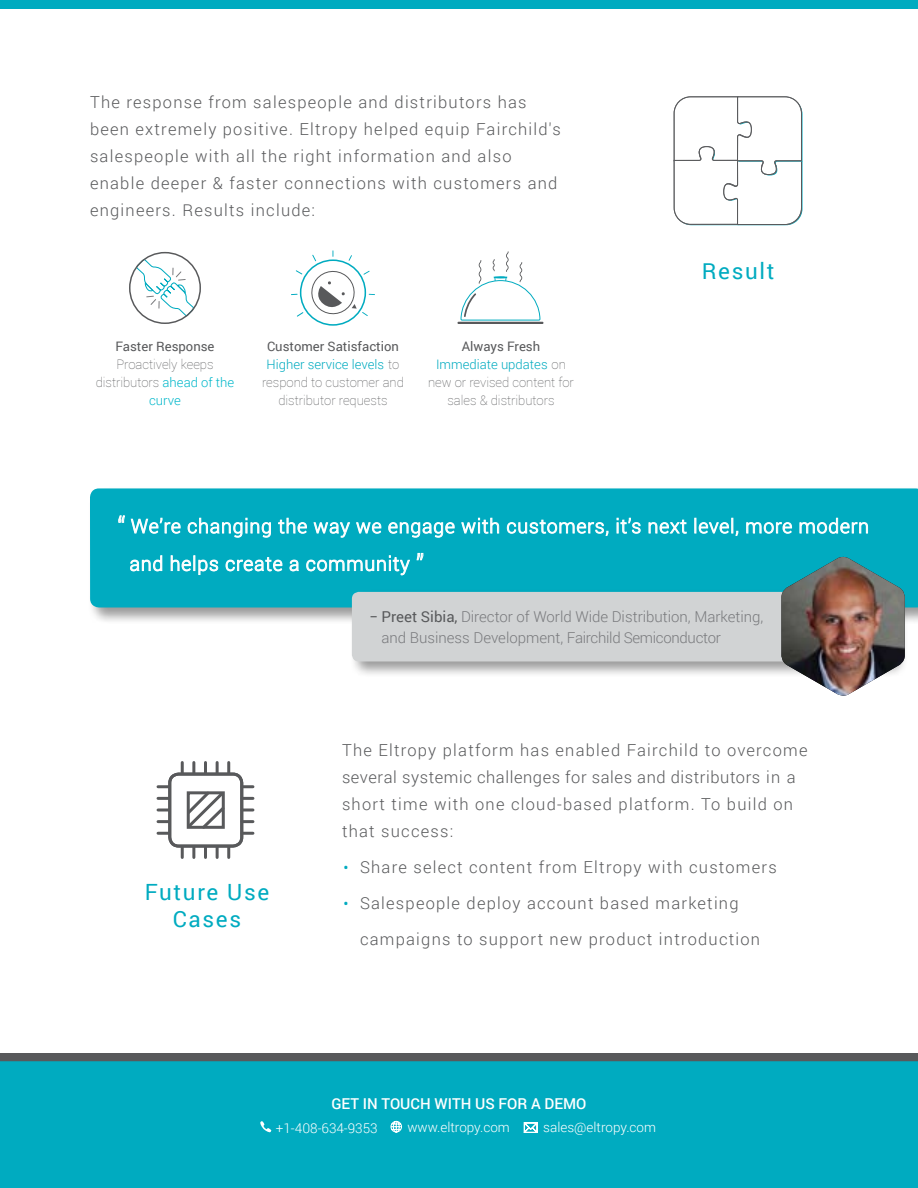
<style>
.page{position:relative;width:918px;height:1188px;background:#fff}
.page>*{position:absolute;margin:0;border:0;box-sizing:border-box;transform-origin:0 0}
.t1{font:22.35px/27px "Roboto";letter-spacing:.075em;color:#00abc0;text-align:center}
.t2{font:300 19.5px/37.5px "Roboto";letter-spacing:.04em;color:#fff}
.t3{font:300 16.5px/27px "Roboto";letter-spacing:.075em;color:#58595b}
.t4{font:300 15px/21px "Roboto";color:#797a7d}
.t5{font:500 15px "Roboto";color:#fff}
.t6{font:300 13.5px "Roboto";color:#fff}
.t7{font:100 13.05px/18px "Roboto";color:#58595b;text-align:center}
.t8{font:13.05px "Roboto";color:#58595b}
.s1{font-weight:300;color:#00b7ca}
.s2{font-weight:400}
.s3{font-weight:300;color:#00abc0}
.s4{font-size:27px}
.s5{font-weight:400;color:#58595b}
.s6{font-weight:400;font-size:15px;color:#00abc0}
</style>
<div class="page">
<div style="left:0;top:1053px;width:918px;height:10px;background:#58595b"></div>
<div style="left:0;top:0;width:918px;height:8px;background:#00abc0"></div>
<div style="left:0;top:1062px;width:918px;height:126px;background:#00abc0"></div>
<div style="left:88px;top:486px;width:830px;height:138px;background:#000;opacity:.4"></div>
<div style="left:90px;top:488px;width:828px;height:120px;background:#00abc0"></div>
<svg style="left:118px;top:515px;width:7px;height:8px"></svg>
<svg style="left:131px;top:517px;width:50px;height:19px"></svg>
<svg style="left:188px;top:518px;width:83px;height:20px;background:#48c2d1"></svg>
<svg style="left:278px;top:518px;width:29px;height:16px"></svg>
<svg style="left:314px;top:520px;width:36px;height:18px"></svg>
<svg style="left:356px;top:520px;width:25px;height:16px"></svg>
<svg style="left:388px;top:522px;width:67px;height:16px"></svg>
<svg style="left:461px;top:518px;width:38px;height:18px"></svg>
<svg style="left:507px;top:520px;width:101px;height:16px;background:#4ec4d3"></svg>
<svg style="left:617px;top:518px;width:24px;height:16px"></svg>
<svg style="left:649px;top:520px;width:38px;height:14px"></svg>
<svg style="left:695px;top:518px;width:43px;height:18px"></svg>
<svg style="left:746px;top:522px;width:46px;height:12px"></svg>
<svg style="left:800px;top:518px;width:68px;height:16px"></svg>
<svg style="left:130px;top:555px;width:32px;height:16px"></svg>
<svg style="left:171px;top:555px;width:47px;height:20px"></svg>
<svg style="left:226px;top:557px;width:56px;height:14px"></svg>
<svg style="left:290px;top:560px;width:9px;height:11px"></svg>
<svg style="left:306px;top:555px;width:104px;height:20px;background:#3ebfcf"></svg>
<svg style="left:417px;top:553px;width:6px;height:7px"></svg>
<svg style="left:674px;top:96px;width:129px;height:129px"></svg>
<svg style="left:135px;top:258px;width:60px;height:59px"></svg>
<div style="left:129px;top:252px;width:72px;height:72px;border:1px solid #58595b;border-radius:50%"></div>
<div style="left:300px;top:259px;width:66px;height:67px;border:2px solid #00abc0;border-radius:50%"></div>
<svg style="left:349px;top:255px;width:3px;height:6px"></svg>
<svg style="left:312px;top:255px;width:4px;height:6px"></svg>
<svg style="left:296px;top:270px;width:6px;height:4px"></svg>
<svg style="left:297px;top:312px;width:6px;height:5px"></svg>
<svg style="left:309px;top:269px;width:66px;height:47px"></svg>
<hr style="left:457px;top:322px;width:87px;height:2px;background:#58595b">
<svg style="left:460px;top:251px;width:81px;height:71px"></svg>
<div style="left:349px;top:589px;width:560px;height:89px;background:#000;opacity:.4"></div>
<div style="left:352px;top:592px;width:539px;height:70px;background:#d1d3d4;border-radius:7px"></div>
<div style="left:168px;top:773px;width:75px;height:75px;border:3px solid #58595b;border-radius:9px"></div>
<svg style="left:181px;top:763px;width:3px;height:10px"></svg>
<svg style="left:181px;top:847px;width:3px;height:10px"></svg>
<svg style="left:192px;top:763px;width:3px;height:10px"></svg>
<svg style="left:192px;top:847px;width:3px;height:10px"></svg>
<svg style="left:204px;top:763px;width:3px;height:10px"></svg>
<svg style="left:204px;top:847px;width:3px;height:10px"></svg>
<svg style="left:216px;top:763px;width:3px;height:10px"></svg>
<svg style="left:216px;top:847px;width:3px;height:10px"></svg>
<svg style="left:227px;top:763px;width:3px;height:10px"></svg>
<svg style="left:227px;top:847px;width:3px;height:10px"></svg>
<svg style="left:242px;top:785px;width:11px;height:3px"></svg>
<svg style="left:158px;top:785px;width:11px;height:3px"></svg>
<svg style="left:242px;top:797px;width:11px;height:3px"></svg>
<svg style="left:158px;top:797px;width:11px;height:3px"></svg>
<svg style="left:242px;top:808px;width:11px;height:4px"></svg>
<svg style="left:158px;top:808px;width:11px;height:4px"></svg>
<svg style="left:242px;top:820px;width:11px;height:3px"></svg>
<svg style="left:158px;top:820px;width:11px;height:3px"></svg>
<svg style="left:242px;top:832px;width:11px;height:3px"></svg>
<svg style="left:158px;top:832px;width:11px;height:3px"></svg>
<svg style="left:186px;top:791px;width:39px;height:38px"></svg>
<img style="left:781px;top:557px;width:124px;height:139px">
<svg style="left:390px;top:1121px;width:12px;height:12px"></svg>
<svg style="left:260px;top:1121px;width:11px;height:12px"></svg>
<svg style="left:524px;top:1122px;width:14px;height:11px"></svg>
<p class="t3" style="left:90px;top:88px;width:472px">The response from salespeople and distributors has been extremely positive. Eltropy helped equip Fairchild's salespeople with all the right information and also enable deeper &amp; faster connections with customers and engineers. Results include:</p>
<p class="t8" style="left:115px;top:337px;width:101px">Faster Response</p>
<p class="t7" style="left:96px;top:355px;width:140px">Proactively keeps distributors <span class="s1">ahead of the curve</span></p>
<p class="t8" style="left:267px;top:337px;width:133px">Customer Satisfaction</p>
<p class="t7" style="left:428px;top:337px;width:147px"><span class="s2">Always Fresh<br></span><span class="s3">Immediate updates</span> on new or revised content for sales &amp; distributors</p>
<p class="t7" style="left:262px;top:355px;width:143px"><span class="s3">Higher service levels</span> to respond to customer and distributor requests</p>
<h1 class="t1" style="left:702px;top:257px;width:74px">Result</h1>
<p class="t2" style="left:130px;top:507px;width:741px;text-indent:-12px"><span class="s4">“</span> We’re changing the way we engage with customers, it’s next level, more modern and helps create a community <span class="s4">”</span></p>
<h1 class="t1" style="left:145px;top:878px;width:126px">Future Use<br>Cases</h1>
<p class="t4" style="left:381px;top:605px;width:384px;text-indent:-12px"><span class="s5">− Preet Sibia,</span> Director of World Wide Distribution, Marketing, and Business Development, Fairchild Semiconductor</p>
<p class="t3" style="left:342px;top:736px;width:467px">The Eltropy platform has enabled Fairchild to overcome several systemic challenges for sales and distributors in a short time with one cloud-based platform. To build on that success:</p>
<p class="t3" style="left:344px;top:853px;width:435px"><span class="s6">•</span> Share select content from Eltropy with customers</p>
<p class="t3" style="left:360px;top:885px;width:402px;line-height:36px;text-indent:-16px"><span class="s6">•</span> Salespeople deploy account based marketing campaigns to support new product introduction</p>
<p class="t5" style="left:332px;top:1093px;width:257px">GET IN TOUCH WITH US FOR A DEMO</p>
<p class="t6" style="left:276px;top:1118px;width:103px">+1-408-634-9353</p>
<p class="t6" style="left:407px;top:1118px;width:104px">www.eltropy.com</p>
<p class="t6" style="left:543px;top:1118px;width:114px">sales@eltropy.com</p>
</div>
